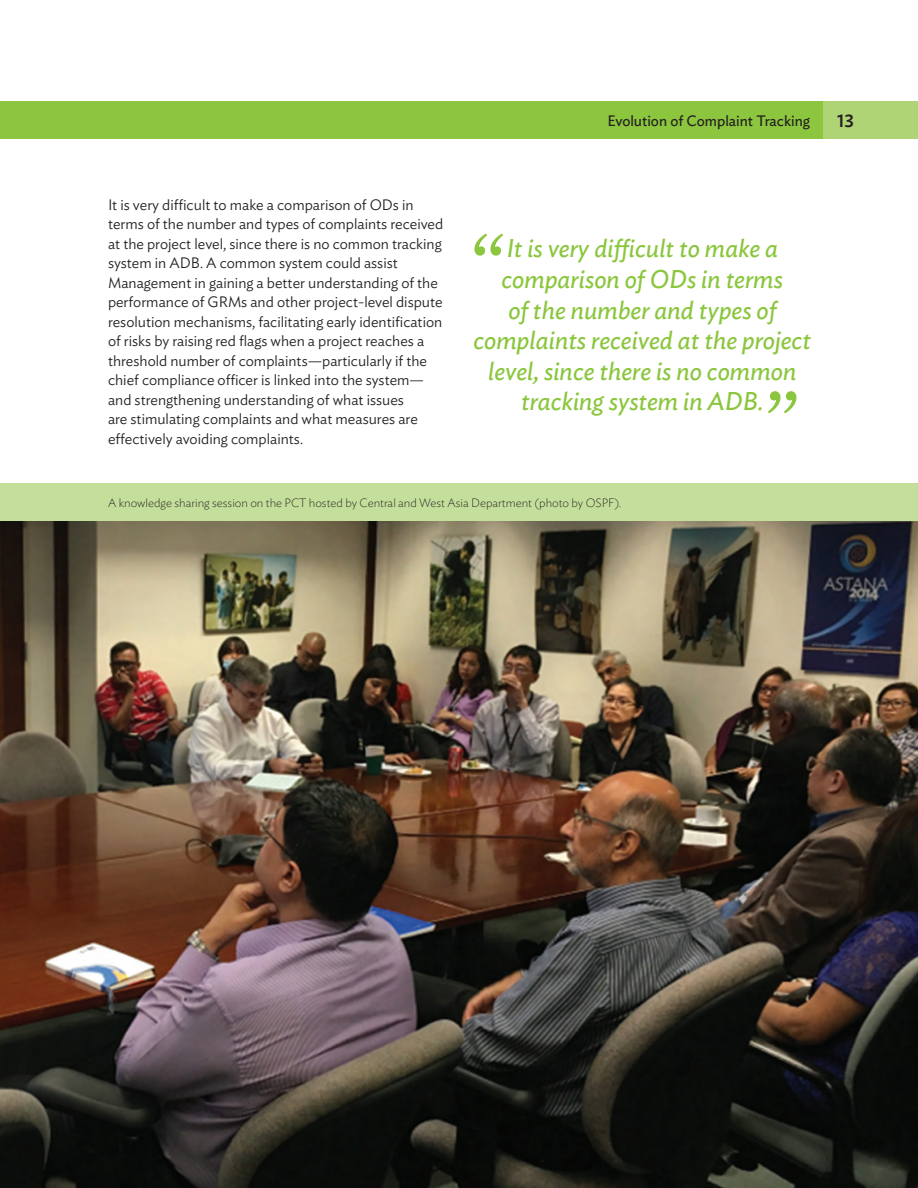
<style>
.page{position:relative;width:918px;height:1188px;background:#fff}
.page>*{position:absolute;margin:0;border:0;box-sizing:border-box;transform-origin:0 0}
.t1{font:79.5px "Mercury Text G2";color:#8bc63e}
.t2{font:italic 25.5px/30.6px "Ideal Sans";color:#8bc63e;text-align:center}
.t3{font:500 18px "Ideal Sans";color:#231f20}
.t4{font:300 15px/19.5px "Ideal Sans";color:#231f20}
.t5{font:15px "Ideal Sans";color:#231f20}
.t6{font:200 12px "Ideal Sans";color:#231f20}
</style>
<div class="page">
<div style="left:823px;top:101px;width:95px;height:38px;background:#aed475"></div>
<div style="left:0;top:101px;width:823px;height:38px;background:#8bc63e"></div>
<img style="left:0;top:520px;width:918px;height:668px">
<div style="left:0;top:483px;width:918px;height:37px;background:#c4df9b"></div>
<p class="t4" style="left:108px;top:194px;width:337px">It is very difficult to make a comparison of ODs in terms of the number and types of complaints received at the project level, since there is no common tracking system in ADB. A common system could assist Management in gaining a better understanding of the performance of GRMs and other project-level dispute resolution mechanisms, facilitating early identification of risks by raising red flags when a project reaches a threshold number of complaints—particularly if the chief compliance officer is linked into the system— and strengthening understanding of what issues<br>are stimulating complaints and what measures are effectively avoiding complaints.</p>
<p class="t5" style="left:607px;top:109px;width:204px">Evolution of Complaint Tracking</p>
<p class="t3" style="left:837px;top:107px;width:18px">13</p>
<h1 class="t1" style="left:471px;top:202px;width:36px">“</h1>
<h2 class="t2" style="left:474px;top:231px;width:339px">It is very difficult to make a comparison of ODs in terms<br>of the number and types of complaints received at the project level, since there is no common tracking system in ADB.</h2>
<h1 class="t1" style="left:766px;top:359px;width:36px">”</h1>
<p class="t6" style="left:108px;top:493px;width:515px">A knowledge sharing session on the PCT hosted by Central and West Asia Department (photo by OSPF).</p>
</div>
